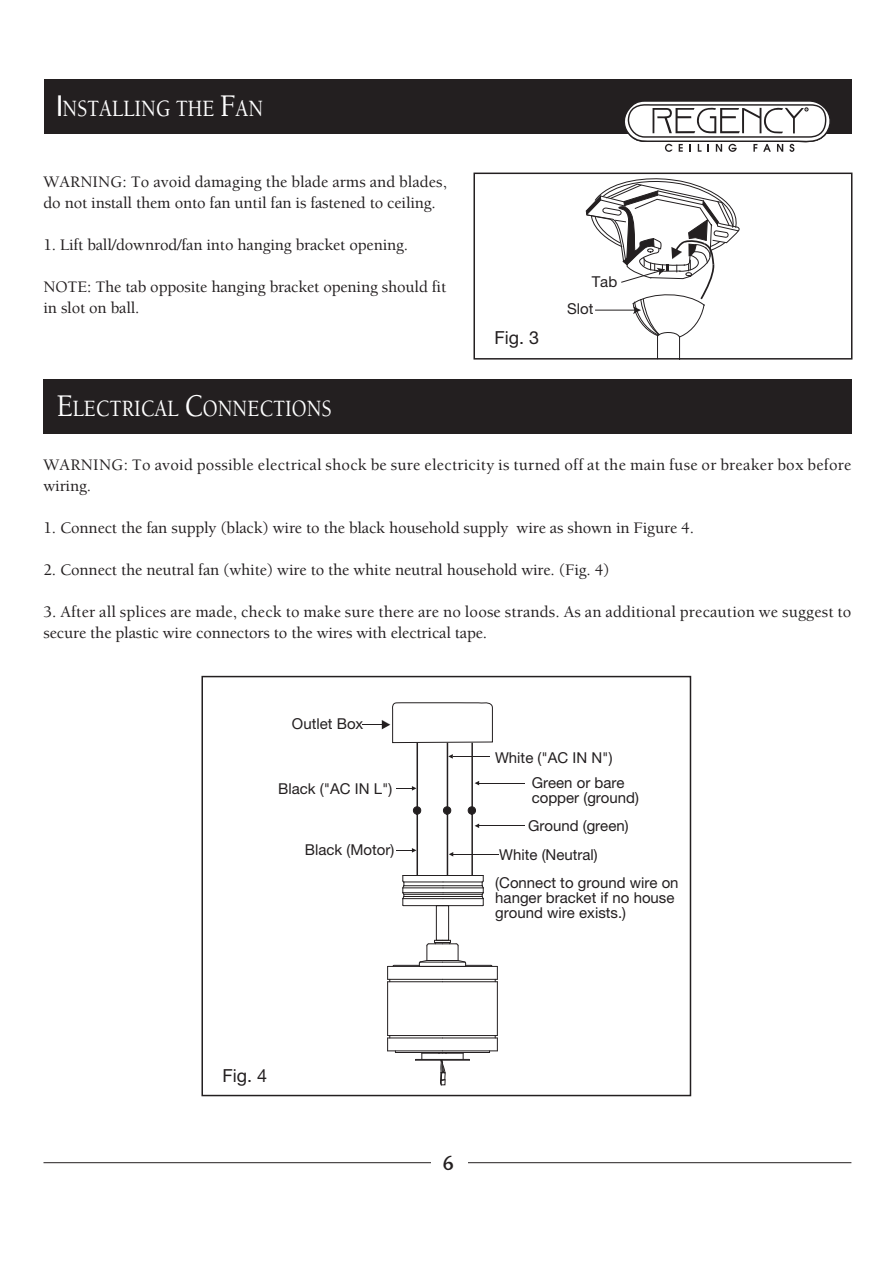
<style>
.page{position:relative;width:893px;height:1263px;background:#fff}
.page>*{position:absolute;margin:0;border:0;box-sizing:border-box;transform-origin:0 0}
.t1{font:500 24px "Berkeley";color:#fff;scale:.83 1}
.t2{font:22.5px "Berkeley";color:#231f20}
.t3{font:18px "Helvetica Neue LT Pro";color:#231f20}
.t4{font:500 16.5px/21px "Berkeley";letter-spacing:-.01em;color:#231f20}
.t5{font:500 16.5px/21px "Berkeley";letter-spacing:.01em;color:#231f20}
.t6{font:500 16.5px/21px "Berkeley";letter-spacing:.015em;color:#231f20}
.t7{font:15px/15px "Helvetica Neue LT Pro";color:#231f20}
.s1{font-weight:400;font-size:32.4px}
.s2{font-size:32.4px}
</style>
<div class="page">
<div style="left:44px;top:79px;width:807px;height:55px;background:#231f20"></div>
<svg style="left:625px;top:101px;width:205px;height:51px"></svg>
<div style="left:43px;top:380px;width:808px;height:54px;background:#231f20"></div>
<hr style="left:43px;top:1162px;width:808px;height:1px;background:#231f20">
<div style="left:431px;top:1153px;width:36px;height:33px;background:#fff"></div>
<div style="left:473px;top:173px;width:379px;height:187px;border:2px solid #231f20"></div>
<svg style="left:585px;top:178px;width:155px;height:181px"></svg>
<hr style="left:416px;top:743px;width:2px;height:132px;background:#231f20">
<hr style="left:447px;top:743px;width:1px;height:132px;background:#231f20">
<svg style="left:412px;top:806px;width:10px;height:9px"></svg>
<svg style="left:443px;top:806px;width:9px;height:9px"></svg>
<hr style="left:471px;top:743px;width:2px;height:132px;background:#231f20">
<svg style="left:467px;top:806px;width:9px;height:9px"></svg>
<svg style="left:362px;top:702px;width:131px;height:41px"></svg>
<svg style="left:396px;top:786px;width:20px;height:5px"></svg>
<svg style="left:396px;top:848px;width:20px;height:4px"></svg>
<hr style="left:453px;top:854px;width:45px;height:1px;background:#231f20">
<svg style="left:449px;top:852px;width:4px;height:4px"></svg>
<hr style="left:479px;top:783px;width:45px;height:1px;background:#231f20">
<svg style="left:475px;top:781px;width:4px;height:4px"></svg>
<hr style="left:479px;top:825px;width:45px;height:1px;background:#231f20">
<svg style="left:475px;top:823px;width:4px;height:5px"></svg>
<hr style="left:453px;top:756px;width:37px;height:1px;background:#231f20">
<svg style="left:448px;top:754px;width:5px;height:5px"></svg>
<div style="left:201px;top:676px;width:490px;height:420px;border:2px solid #231f20"></div>
<hr style="left:403px;top:875px;width:40px;height:1px;background:#231f20">
<hr style="left:403px;top:905px;width:40px;height:1px;background:#231f20">
<svg style="left:402px;top:875px;width:3px;height:31px"></svg>
<hr style="left:404px;top:885px;width:39px;height:1px;background:#231f20">
<hr style="left:403px;top:887px;width:40px;height:1px;background:#231f20">
<hr style="left:403px;top:892px;width:40px;height:1px;background:#231f20">
<hr style="left:404px;top:894px;width:39px;height:1px;background:#231f20">
<hr style="left:404px;top:896px;width:39px;height:1px;background:#231f20">
<hr style="left:403px;top:898px;width:40px;height:1px;background:#231f20">
<hr style="left:404px;top:881px;width:39px;height:1px;background:#231f20">
<hr style="left:443px;top:875px;width:40px;height:1px;background:#231f20">
<hr style="left:443px;top:905px;width:40px;height:1px;background:#231f20">
<svg style="left:481px;top:875px;width:3px;height:31px"></svg>
<hr style="left:443px;top:885px;width:39px;height:1px;background:#231f20">
<hr style="left:443px;top:887px;width:40px;height:1px;background:#231f20">
<hr style="left:443px;top:892px;width:40px;height:1px;background:#231f20">
<hr style="left:443px;top:894px;width:39px;height:1px;background:#231f20">
<hr style="left:443px;top:896px;width:39px;height:1px;background:#231f20">
<hr style="left:443px;top:898px;width:40px;height:1px;background:#231f20">
<hr style="left:443px;top:881px;width:39px;height:1px;background:#231f20">
<hr style="left:387px;top:982px;width:1px;height:53px;background:#231f20">
<hr style="left:497px;top:982px;width:1px;height:53px;background:#231f20">
<svg style="left:387px;top:940px;width:111px;height:42px"></svg>
<svg style="left:387px;top:1035px;width:111px;height:51px"></svg>
<div style="left:436px;top:905px;width:13px;height:36px;border:1px solid #231f20"></div>
<p class="t1" style="left:57px;top:99px;width:250px"><span class="s1">I</span>NSTALLING THE <span class="s2">F</span>AN</p>
<p class="t4" style="left:43px;top:173px;width:405px">WARNING: To avoid damaging the blade arms and blades, do not install them onto fan until fan is fastened to ceiling.</p>
<p class="t4" style="left:43px;top:236px;width:366px">1. Lift ball/downrod/fan into hanging bracket opening.</p>
<p class="t4" style="left:43px;top:278px;width:404px">NOTE: The tab opposite hanging bracket opening should fit in slot on ball.</p>
<p class="t1" style="left:57px;top:399px;width:332px"><span class="s2">E</span>LECTRICAL <span class="s2">C</span>ONNECTIONS</p>
<p class="t3" style="left:494px;top:331px;width:46px">Fig. 3</p>
<p class="t7" style="left:592px;top:275px;width:27px">Tab</p>
<p class="t7" style="left:567px;top:303px;width:28px">Slot</p>
<p class="t6" style="left:43px;top:456px;width:809px">WARNING: To avoid possible electrical shock be sure electricity is turned off at the main fuse or breaker box before wiring.</p>
<p class="t4" style="left:43px;top:519px;width:652px">1. Connect the fan supply (black) wire to the black household supply wire as shown in Figure 4.</p>
<p class="t4" style="left:43px;top:561px;width:568px">2. Connect the neutral fan (white) wire to the white neutral household wire. (Fig. 4)</p>
<p class="t5" style="left:43px;top:603px;width:809px">3. After all splices are made, check to make sure there are no loose strands. As an additional precaution we suggest to secure the plastic wire connectors to the wires with electrical tape.</p>
<p class="t7" style="left:292px;top:718px;width:73px">Outlet Box</p>
<p class="t7" style="left:278px;top:782px;width:116px">Black ("AC IN L")</p>
<p class="t7" style="left:305px;top:843px;width:91px">Black (Motor)</p>
<p class="t7" style="left:495px;top:752px;width:119px">White ("AC IN N")</p>
<p class="t7" style="left:532px;top:776px;width:109px">Green or bare copper (ground)</p>
<p class="t7" style="left:528px;top:819px;width:102px">Ground (green)</p>
<p class="t7" style="left:499px;top:849px;width:100px">White (Neutral)</p>
<p class="t7" style="left:495px;top:876px;width:185px">(Connect to ground wire on hanger bracket if no house ground wire exists.)</p>
<p class="t3" style="left:222px;top:1069px;width:46px">Fig. 4</p>
<p class="t2" style="left:443px;top:1152px;width:12px">6</p>
</div>
